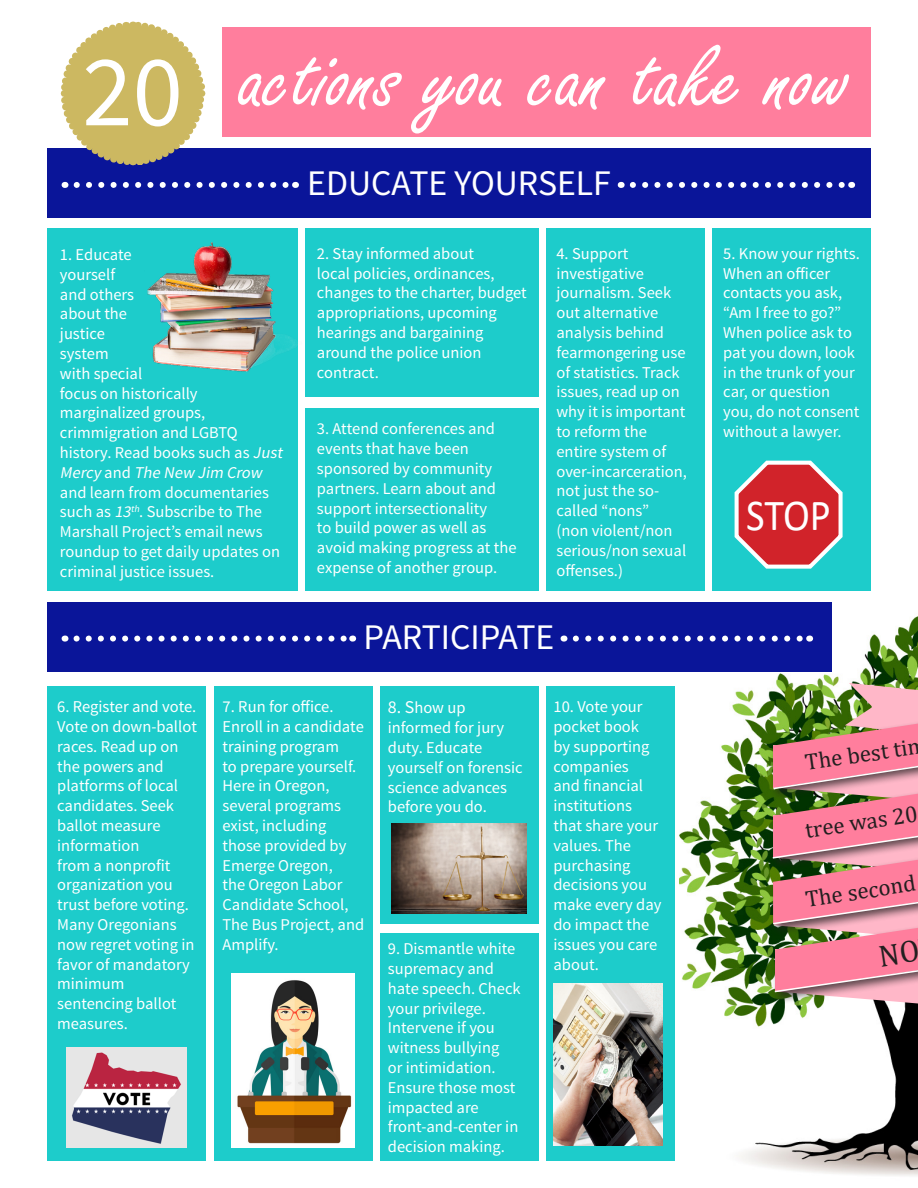
<style>
.page{position:relative;width:918px;height:1188px;background:#fff}
.page>*{position:absolute;margin:0;border:0;box-sizing:border-box;transform-origin:0 0}
.t1{font:97.5px "Freestyle Script";color:#fff}
.t2{font:44.55px "Calibri";color:#fff;scale:.91 1}
.t3{font:36px "Source Sans Pro";color:#fff}
.t4{font:22.95px "Cambria Math";color:#231f20}
.t5{font:16.5px/19.8px "Source Sans Pro";color:#fff}
.s1{font-family:"Source Sans Pro";font-size:101.4px}
.s2{font-style:italic}
.s3{font-size:18px}
</style>
<div class="page">
<img style="left:679px;top:616px;width:239px;height:560px">
<div style="left:47px;top:148px;width:824px;height:70px;background:#0a1599"></div>
<svg style="left:77px;top:182px;width:212px;height:6px"></svg>
<svg style="left:633px;top:182px;width:212px;height:6px"></svg>
<div style="left:222px;top:27px;width:649px;height:109px;background:#ff7e9d"></div>
<svg style="left:60px;top:21px;width:146px;height:145px"></svg>
<div style="left:64px;top:25px;width:137px;height:137px;background:#ccb861;border-radius:50%"></div>
<div style="left:47px;top:602px;width:785px;height:69px;background:#0a1599"></div>
<svg style="left:77px;top:636px;width:269px;height:6px"></svg>
<svg style="left:576px;top:636px;width:227px;height:6px"></svg>
<div style="left:47px;top:228px;width:251px;height:362px;background:#1dcccb"></div>
<img style="left:147px;top:228px;width:159px;height:152px">
<div style="left:306px;top:228px;width:233px;height:169px;background:#1dcccb"></div>
<div style="left:306px;top:408px;width:233px;height:182px;background:#1dcccb"></div>
<div style="left:546px;top:228px;width:159px;height:362px;background:#1dcccb"></div>
<div style="left:712px;top:228px;width:159px;height:362px;background:#1dcccb"></div>
<svg style="left:734px;top:460px;width:109px;height:109px"></svg>
<div style="left:47px;top:687px;width:159px;height:474px;background:#1dcccb"></div>
<div style="left:214px;top:687px;width:159px;height:474px;background:#1dcccb"></div>
<div style="left:380px;top:687px;width:159px;height:237px;background:#1dcccb"></div>
<div style="left:546px;top:687px;width:129px;height:474px;background:#1dcccb"></div>
<div style="left:380px;top:933px;width:159px;height:228px;background:#1dcccb"></div>
<img style="left:67px;top:1047px;width:119px;height:101px">
<img style="left:554px;top:984px;width:109px;height:161px">
<img style="left:391px;top:824px;width:136px;height:90px">
<img style="left:231px;top:974px;width:124px;height:174px">
<svg style="left:771px;top:683px;width:147px;height:320px;background:#cf888b"></svg>
<h1 class="t1" style="left:82px;top:25px;width:771px"><span class="s1">20</span> actions you can take now</h1>
<h3 class="t3" style="left:307px;top:161px;width:305px">EDUCATE YOURSELF</h3>
<p class="t5" style="left:60px;top:245px;width:228px">1. Educate<br>yourself<br>and others<br>about the<br>justice<br>system<br>with special<br>focus on historically marginalized groups, crimmigration and LGBTQ history. Read books such as <span class="s2">Just<br>Mercy</span> a n d <span class="s2">The New Jim Crow </span>and learn from documentaries such as <span class="s2">13</span><sup>th</sup>. Subscribe to The<br>Marshall Project’s email news roundup to get daily updates on criminal justice issues.</p>
<p class="t5" style="left:317px;top:244px;width:211px">2. Stay informed about<br>local policies, ordinances, changes to the charter, budget appropriations, upcoming hearings and bargaining around the police union contract.</p>
<p class="t5" style="left:317px;top:419px;width:201px">3. Attend conferences and events that have been sponsored by community partners. Learn about and support intersectionality<br>to build power as well as avoid making progress at the expense of another group.</p>
<p class="t5" style="left:556px;top:244px;width:132px">4. Support investigative journalism. Seek out alternative analysis behind fearmongering use of statistics. Track issues, read up on why it is important to reform the entire system of over-incarceration, not just the so&shy;called “nons”<br>(non violent/non serious/non sexual offenses.)</p>
<p class="t5" style="left:723px;top:244px;width:138px">5. Know your rights.<br>When an officer contacts you ask, “Am I free to go?”<br>When police ask to pat you down, look in the trunk of your car, or question you, do not consent without a lawyer.</p>
<h2 class="t2" style="left:746px;top:496px;width:95px">STOP</h2>
<h3 class="t3" style="left:364px;top:615px;width:192px">PARTICIPATE</h3>
<p class="t5" style="left:57px;top:697px;width:141px">6. Register and vote.<br>Vote on down-ballot races. Read up on the powers and platforms of local candidates. Seek ballot measure information<br>from a nonprofit organization you trust before voting.<br>Many Oregonians now regret voting in favor of mandatory minimum sentencing ballot measures.</p>
<p class="t5" style="left:223px;top:697px;width:143px">7. Run for office.<br>Enroll in a candidate training program<br>to prepare yourself.<br>Here in Oregon, several programs exist, including those provided by<br>Emerge Oregon,<br>the Oregon Labor<br>Candidate School,<br>The Bus Project, and<br>Amplify.</p>
<p class="t5" style="left:388px;top:698px;width:136px"><span class="s3">8. S</span>how up informed for jury duty. Educate yourself on forensic science advances before you do.</p>
<p class="t5" style="left:554px;top:697px;width:109px">10. Vote your pocket book<br>by supporting companies<br>and financial institutions that share your values. The purchasing decisions you make every day do impact the issues you care about.</p>
<p class="t5" style="left:388px;top:939px;width:134px">9. Dismantle white supremacy and hate speech. Check your privilege.<br>Intervene if you witness bullying<br>or intimidation.<br>Ensure those most impacted are front-and-center in decision making.</p>
<h3 class="t4" style="left:804px;top:752px;width:124px;rotate:-8deg">The best tim</h3>
<h3 class="t4" style="left:804px;top:821px;width:115px;rotate:-9deg">tree was 20</h3>
<h3 class="t4" style="left:804px;top:890px;width:113px;rotate:-9deg">The second</h3>
</div>
